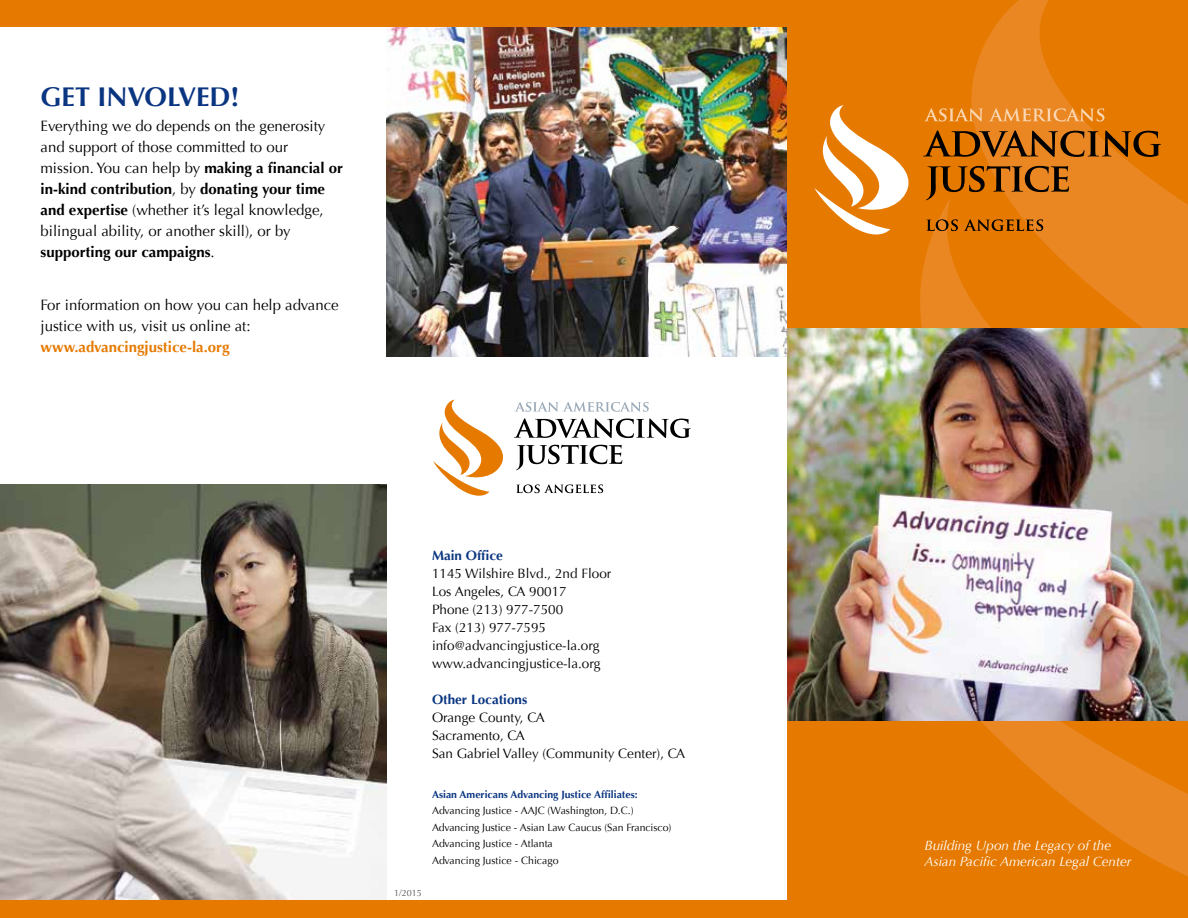
<style>
.page{position:relative;width:1188px;height:918px;background:#fff}
.page>*{position:absolute;margin:0;border:0;box-sizing:border-box;transform-origin:0 0}
.t1{font:700 27px "Optima";color:#0a3581}
.t2{font:15px/21px "Optima";color:#000}
.t3{font:700 15px "Optima";color:#e67a00}
.t4{font:13.5px/18px "Optima";color:#000}
.t5{font:italic 13.5px/16.5px "Optima";color:#fff}
.t6{font:700 13.5px "Optima";color:#0a3581}
.t7{font:10.5px/16.5px "Optima";color:#000}
.t8{font:700 10.5px "Optima";color:#0a3581}
.t9{font:9px "Optima";color:#525453}
.s1{font-weight:700}
</style>
<div class="page">
<img style="left:387px;top:27px;width:401px;height:329px">
<img style="left:0;top:485px;width:387px;height:415px">
<div style="left:788px;top:0;width:400px;height:918px;background:#e67a00"></div>
<svg style="left:956px;top:0;width:220px;height:197px"></svg>
<svg style="left:920px;top:197px;width:268px;height:131px;fill:#ea8722"></svg>
<svg style="left:860px;top:720px;width:328px;height:156px"></svg>
<div style="left:0;top:900px;width:819px;height:18px;background:#e67a00"></div>
<svg style="left:514px;top:418px;width:177px;height:20px"></svg>
<svg style="left:516px;top:445px;width:106px;height:25px"></svg>
<svg style="left:516px;top:484px;width:87px;height:9px"></svg>
<svg style="left:433px;top:400px;width:70px;height:96px"></svg>
<svg style="left:515px;top:402px;width:134px;height:10px"></svg>
<img style="left:788px;top:328px;width:400px;height:392px">
<svg style="left:923px;top:130px;width:238px;height:27px"></svg>
<svg style="left:926px;top:166px;width:143px;height:34px"></svg>
<svg style="left:926px;top:219px;width:32px;height:12px"></svg>
<svg style="left:964px;top:219px;width:79px;height:12px"></svg>
<svg style="left:814px;top:105px;width:95px;height:130px"></svg>
<svg style="left:924px;top:108px;width:59px;height:13px"></svg>
<svg style="left:989px;top:108px;width:115px;height:13px"></svg>
<div style="left:0;top:0;width:837px;height:27px;background:#e67a00"></div>
<h1 class="t1" style="left:40px;top:81px;width:201px">GET INVOLVED!</h1>
<p class="t2" style="left:40px;top:116px;width:304px">Everything we do depends on the generosity and support of those committed to our mission. You can help by <span class="s1">making a financial or in-kind contribution</span>, by <span class="s1">donating your time and expertise</span> (whether it’s legal knowledge, bilingual ability, or another skill), or by <span class="s1">supporting our campaigns</span>.</p>
<p class="t2" style="left:40px;top:295px;width:300px">For information on how you can help advance justice with us, visit us online at:</p>
<p class="t3" style="left:40px;top:338px;width:191px">www.advancingjustice-la.org</p>
<p class="t9" style="left:394px;top:888px;width:29px">1/2015</p>
<p class="t6" style="left:432px;top:548px;width:73px">Main Office</p>
<p class="t4" style="left:432px;top:565px;width:181px">1145 Wilshire Blvd., 2nd Floor<br>Los Angeles, CA 90017<br>Phone (213) 977-7500<br>Fax (213) 977-7595 info@advancingjustice-la.org www.advancingjustice-la.org</p>
<p class="t6" style="left:432px;top:692px;width:97px">Other Locations</p>
<p class="t4" style="left:432px;top:709px;width:255px">Orange County, CA<br>Sacramento, CA<br>San Gabriel Valley (Community Center), CA</p>
<p class="t8" style="left:432px;top:788px;width:207px">Asian Americans Advancing Justice Affiliates:</p>
<p class="t7" style="left:432px;top:803px;width:241px">Advancing Justice - AAJC (Washington, D.C.)<br>Advancing Justice - Asian Law Caucus (San Francisco)<br>Advancing Justice - Atlanta<br>Advancing Justice - Chicago</p>
<p class="t5" style="left:924px;top:837px;width:208px">Building Upon the Legacy of the<br>Asian Pacific American Legal Center</p>
</div>
